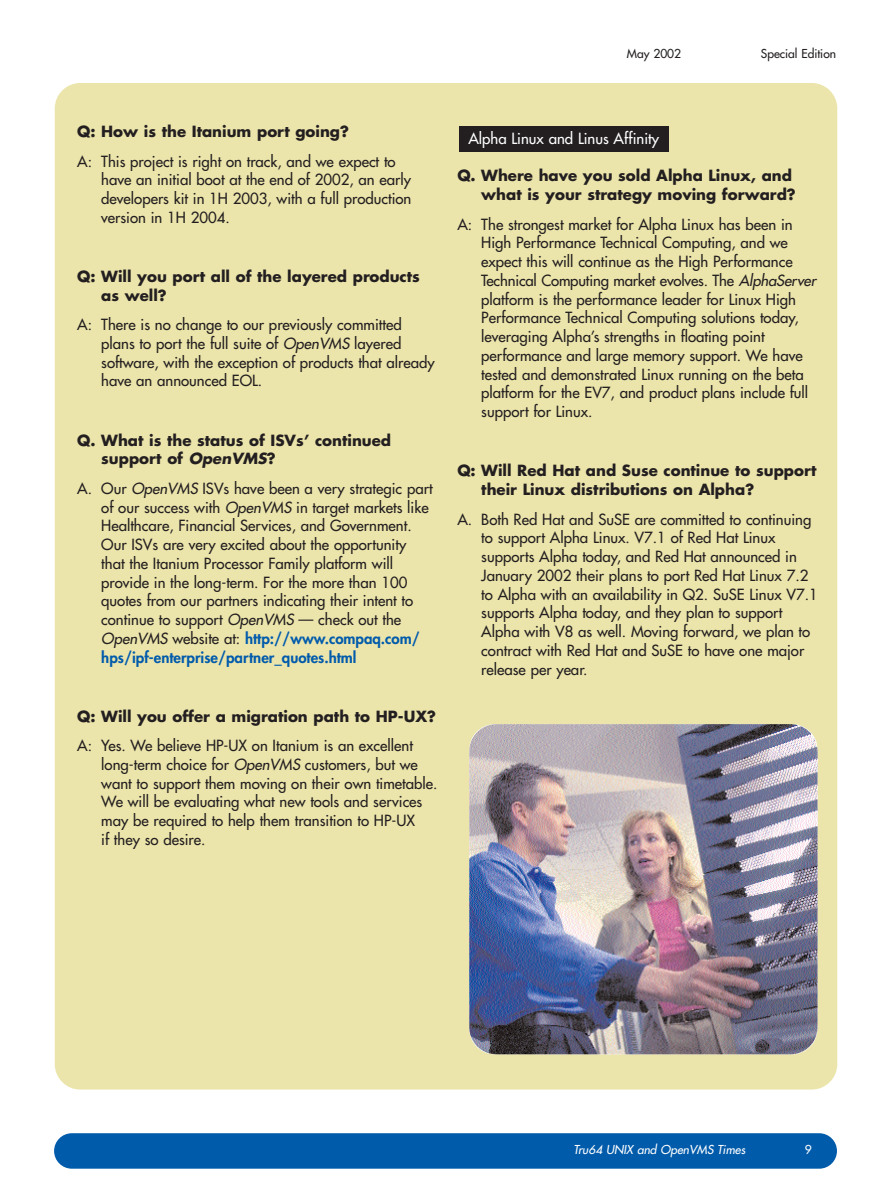
<style>
.page{position:relative;width:891px;height:1188px;background:#fff}
.page>*{position:absolute;margin:0;border:0;box-sizing:border-box;transform-origin:0 0}
.t1{font:15px/18.8px "Futura";color:#231f20}
.t2{font:700 15px/18.8px "Futura";color:#231f20}
.t3{font:15px "Futura";color:#fff}
.t4{font:italic 12px "Futura";color:#fff}
.t5{font:12px "Futura";color:#231f20}
.t6{font:12px "Futura";color:#fff}
.s1{font-style:italic}
.s2{font-weight:800;color:#015bab}
</style>
<div class="page">
<div style="left:54px;top:1133px;width:783px;height:36px;background:#015bab;border-radius:18px"></div>
<div style="left:55px;top:83px;width:782px;height:1007px;background:#ece5ab;border-radius:26px"></div>
<div style="left:459px;top:126px;width:209px;height:26px;background:#231f20"></div>
<img style="left:469px;top:724px;width:349px;height:330px">
<p class="t5" style="left:627px;top:47px;width:56px">May 2002</p>
<p class="t5" style="left:761px;top:47px;width:77px">Special Edition</p>
<p class="t2" style="left:77px;top:123px;width:273px">Q: How is the Itanium port going?</p>
<p class="t1" style="left:101px;top:152px;width:312px;text-indent:-24px">A: This project is right on track, and we expect to have an initial boot at the end of 2002, an early developers kit in 1H 2003, with a full production version in 1H 2004.</p>
<p class="t2" style="left:101px;top:268px;width:320px;text-indent:-24px">Q: Will you port all of the layered products as well?</p>
<p class="t1" style="left:101px;top:316px;width:335px;text-indent:-24px">A: There is no change to our previously committed plans to port the full suite of <span class="s1">OpenVMS</span> layered software, with the exception of products that already have an announced EOL.</p>
<p class="t2" style="left:101px;top:432px;width:291px;text-indent:-24px">Q. What is the status of ISVs’ continued support of <span class="s1">OpenVMS</span>?</p>
<p class="t1" style="left:101px;top:479px;width:333px;text-indent:-24px">A. Our <span class="s1">OpenVMS</span> ISVs have been a very strategic part of our success with <span class="s1">OpenVMS</span> in target markets like Healthcare, Financial Services, and Government.<br>Our ISVs are very excited about the opportunity that the Itanium Processor Family platform will provide in the long-term. For the more than 100 quotes from our partners indicating their intent to continue to support <span class="s1">OpenVMS</span> — check out the <span class="s1">OpenVMS</span> website at: <span class="s2">http://www.compaq.com/ hps/ipf-enterprise/partner_quotes.html</span></p>
<p class="t2" style="left:77px;top:708px;width:360px">Q: Will you offer a migration path to HP-UX?</p>
<p class="t1" style="left:101px;top:737px;width:338px;text-indent:-24px">A: Yes. We believe HP-UX on Itanium is an excellent long-term choice for <span class="s1">OpenVMS</span> customers, but we want to support them moving on their own timetable.<br>We will be evaluating what new tools and services may be required to help them transition to HP-UX<br>if they so desire.</p>
<p class="t3" style="left:468px;top:130px;width:192px">Alpha Linux and Linus Affinity</p>
<p class="t2" style="left:457px;top:168px;width:340px;text-align:right">Q. Where have you sold Alpha Linux, and what is your strategy moving forward?</p>
<p class="t1" style="left:481px;top:215px;width:336px;text-indent:-24px">A: The strongest market for Alpha Linux has been in High Performance Technical Computing, and we expect this will continue as the High Performance Technical Computing market evolves. The <span class="s1">AlphaServer </span>platform is the performance leader for Linux High Performance Technical Computing solutions today, leveraging Alpha’s strengths in floating point performance and large memory support. We have tested and demonstrated Linux running on the beta platform for the EV7, and product plans include full support for Linux.</p>
<p class="t2" style="left:481px;top:462px;width:337px;text-indent:-24px">Q: Will Red Hat and Suse continue to support their Linux distributions on Alpha?</p>
<p class="t1" style="left:481px;top:510px;width:338px;text-indent:-24px">A. Both Red Hat and SuSE are committed to continuing to support Alpha Linux. V7.1 of Red Hat Linux supports Alpha today, and Red Hat announced in January 2002 their plans to port Red Hat Linux 7.2 to Alpha with an availability in Q2. SuSE Linux V7.1 supports Alpha today, and they plan to support Alpha with V8 as well. Moving forward, we plan to contract with Red Hat and SuSE to have one major release per year.</p>
<p class="t4" style="left:574px;top:1143px;width:173px">Tru64 UNIX and OpenVMS Times</p>
<p class="t6" style="left:805px;top:1143px;width:8px">9</p>
</div>
